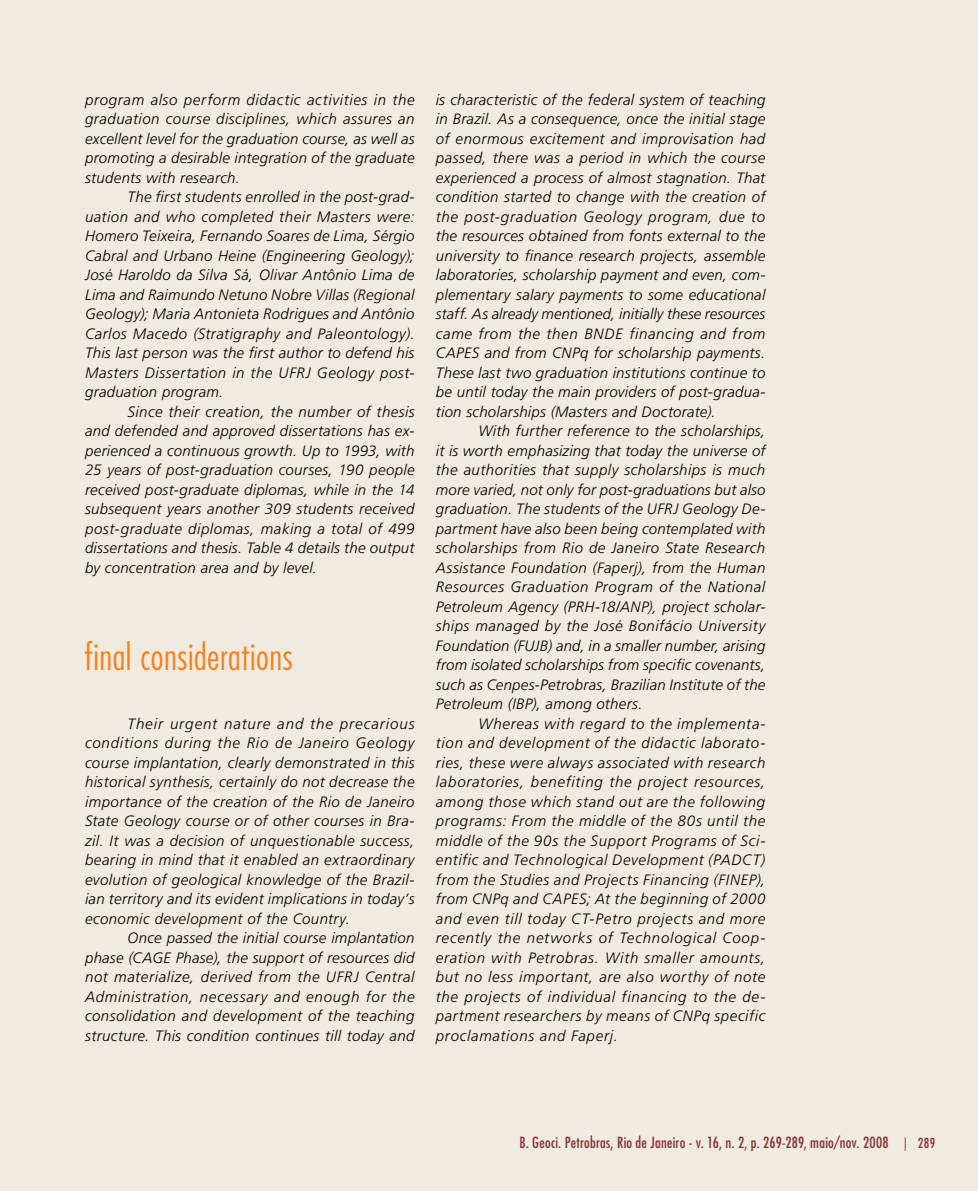
<style>
.page{position:relative;width:978px;height:1191px;background:#efebe0}
.page>*{position:absolute;margin:0;border:0;box-sizing:border-box;transform-origin:0 0}
.t1{font:300 condensed 36px "Futura Std";letter-spacing:.015em;color:#f58220}
.t2{font:italic 300 15px/19.5px "Frutiger LT Std";letter-spacing:.02em;color:#000;text-align:justify}
.t3{font:condensed 15px "Futura Std";letter-spacing:.015em;color:#853135}
.t4{font:condensed 13.5px "Futura Std";color:#853135}
</style>
<div class="page">
<p class="t2" style="left:85px;top:90px;width:331px">program also perform didactic activities in the graduation course disciplines, which assures an excellent level for the graduation course, as well as promoting a desirable integration of the graduate students with research.</p>
<p class="t2" style="left:85px;top:187px;width:331px;text-indent:43px">The first students enrolled in the post-grad&shy;uation and who completed their Masters were:<br>Homero Teixeira, Fernando Soares de Lima, Sérgio Cabral and Urbano Heine (Engineering Geology); José Haroldo da Silva Sá, Olivar Antônio Lima de Lima and Raimundo Netuno Nobre Villas (Regional Geology); Maria Antonieta Rodrigues and Antônio Carlos Macedo (Stratigraphy and Paleontology).<br>This last person was the first author to defend his Masters Dissertation in the UFRJ Geology post&shy;graduation program.</p>
<p class="t2" style="left:85px;top:402px;width:331px;text-indent:43px">Since their creation, the number of thesis and defended and approved dissertations has ex&shy;perienced a continuous growth. Up to 1993, with 25 years of post-graduation courses, 190 people received post-graduate diplomas, while in the 14 subsequent years another 309 students received post-graduate diplomas, making a total of 499 dissertations and thesis. Table 4 details the output by concentration area and by level.</p>
<h1 class="t1" style="left:85px;top:635px;width:209px">final considerations</h1>
<p class="t2" style="left:85px;top:714px;width:331px;text-indent:43px">Their urgent nature and the precarious conditions during the Rio de Janeiro Geology course implantation, clearly demonstrated in this historical synthesis, certainly do not decrease the importance of the creation of the Rio de Janeiro State Geology course or of other courses in Bra&shy;zil. It was a decision of unquestionable success, bearing in mind that it enabled an extraordinary evolution of geological knowledge of the Brazil&shy;ian territory and its evident implications in today’s economic development of the Country.</p>
<p class="t2" style="left:85px;top:928px;width:331px;text-indent:43px">Once passed the initial course implantation phase (CAGE Phase), the support of resources did not materialize, derived from the UFRJ Central Administration, necessary and enough for the consolidation and development of the teaching structure. This condition continues till today and</p>
<p class="t2" style="left:436px;top:90px;width:331px">is characteristic of the federal system of teaching in Brazil. As a consequence, once the initial stage of enormous excitement and improvisation had passed, there was a period in which the course experienced a process of almost stagnation. That condition started to change with the creation of the post-graduation Geology program, due to the resources obtained from fonts external to the university to finance research projects, assemble laboratories, scholarship payment and even, com&shy;plementary salary payments to some educational staff. As already mentioned, initially these resources came from the then BNDE financing and from CAPES and from CNPq for scholarship payments.<br>These last two graduation institutions continue to be until today the main providers of post-gradua&shy;tion scholarships (Masters and Doctorate).</p>
<p class="t2" style="left:436px;top:421px;width:331px;text-indent:43px">With further reference to the scholarships, it is worth emphasizing that today the universe of the authorities that supply scholarships is much more varied, not only for post-graduations but also graduation. The students of the UFRJ Geology De&shy;partment have also been being contemplated with scholarships from Rio de Janeiro State Research Assistance Foundation (Faperj), from the Human Resources Graduation Program of the National Petroleum Agency (PRH-18/ANP), project scholar&shy;ships managed by the José Bonifácio University Foundation (FUJB) and, in a smaller number, arising from isolated scholarships from specific covenants, such as Cenpes-Petrobras, Brazilian Institute of the Petroleum (IBP), among others.</p>
<p class="t2" style="left:436px;top:714px;width:331px;text-indent:43px">Whereas with regard to the implementa&shy;tion and development of the didactic laborato&shy;ries, these were always associated with research laboratories, benefiting the project resources, among those which stand out are the following programs: From the middle of the 80s until the middle of the 90s the Support Programs of Sci&shy;entific and Technological Development (PADCT) from the Studies and Projects Financing (FINEP), from CNPq and CAPES; At the beginning of 2000 and even till today CT-Petro projects and more recently the networks of Technological Coop&shy;eration with Petrobras. With smaller amounts, but no less important, are also worthy of note the projects of individual financing to the de&shy;partment researchers by means of CNPq specific proclamations and Faperj.</p>
<p class="t3" style="left:519px;top:1133px;width:371px">B. Geoci. Petrobras, Rio de Janeiro - v. 16, n. 2, p. 269-289, maio/nov. 2008</p>
<p class="t4" style="left:904px;top:1135px;width:33px">| 289</p>
</div>
